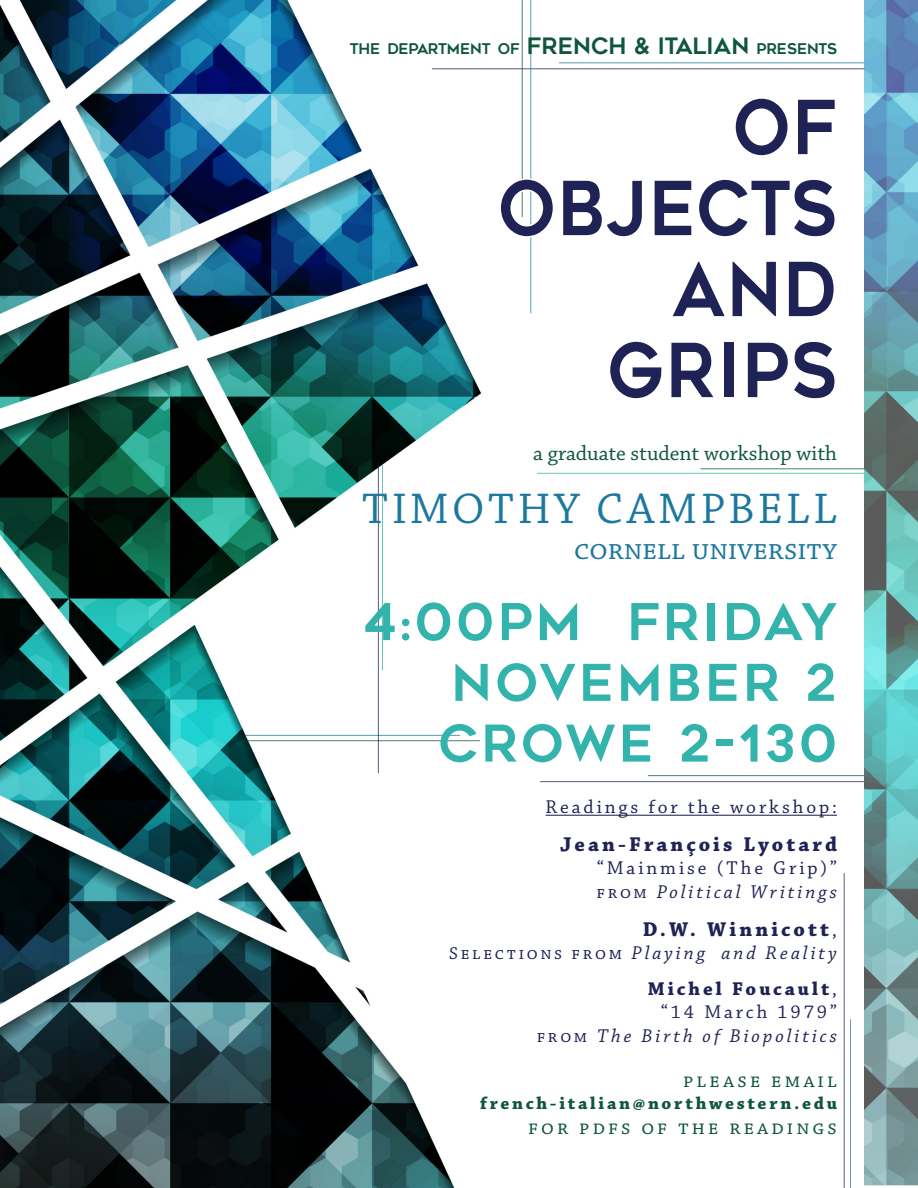
<style>
.page{position:relative;width:918px;height:1188px;background:#fff}
.page>*{position:absolute;margin:0;border:0;box-sizing:border-box;transform-origin:0 0}
.t1{font:74.25px "Geometos";letter-spacing:.03em;color:#1f2254;scale:.92 1}
.t2{font:74.25px "Geometos";letter-spacing:.01em;color:#1f2254;scale:.92 1}
.t3{font:50.7px "Geometos";letter-spacing:.065em;color:#32b4ac}
.t4{font:45px "Chaparral Pro";letter-spacing:.08em;color:#1c789e}
.t5{font:30px "Chaparral Pro";color:#1c789e}
.t6{font:21.75px "Chaparral Pro";color:#0f563a}
.t7{font:700 21px "Chaparral Pro";letter-spacing:.15em;color:#1f2254}
.t8{font:21px "Chaparral Pro";letter-spacing:.15em;color:#0f563a}
.t9{font:italic 19.5px "Chaparral Pro";letter-spacing:.15em;color:#1f2254}
.t10{font:19.5px "Chaparral Pro";letter-spacing:.15em;color:#1f2254}
.t11{font:700 19.5px "Chaparral Pro";letter-spacing:.15em;color:#1f2254}
.t12{font:700 18px "Chaparral Pro";letter-spacing:.15em;color:#0f563a}
.t13{font:14.7px "Geometos";color:#0f563a}
.s1{font-size:22.5px}
.s2{font-style:normal;font-size:18px}
.s3{font-weight:400;font-size:19.5px}
.s4{font-weight:400}
</style>
<div class="page">
<img style="left:0;top:0;width:864px;height:1188px">
<img style="left:864px;top:0;width:54px;height:1186px">
<div style="left:631px;top:0;width:211px;height:1188px;background:#fff"></div>
<hr style="left:540px;top:781px;width:324px;height:1px;background:#1f2254">
<hr style="left:648px;top:775px;width:216px;height:1px;background:#0f563a">
<hr style="left:245px;top:735px;width:215px;height:1px;background:#1c789e">
<hr style="left:248px;top:740px;width:232px;height:1px;background:#0f563a">
<hr style="left:432px;top:69px;width:432px;height:1px;background:#1f2254">
<hr style="left:559px;top:63px;width:305px;height:1px;background:#1c789e">
<hr style="left:378px;top:465px;width:1px;height:308px;background:#1f2254">
<hr style="left:382px;top:465px;width:1px;height:205px;background:#32b4ac">
<hr style="left:844px;top:873px;width:1px;height:315px;background:#1f2254">
<hr style="left:850px;top:1020px;width:1px;height:168px;background:#1c789e">
<hr style="left:522px;top:0;width:1px;height:217px;background:#0f563a">
<hr style="left:530px;top:0;width:1px;height:313px;background:#1c789e">
<hr style="left:537px;top:473px;width:327px;height:1px;background:#32b4ac">
<hr style="left:701px;top:469px;width:163px;height:1px;background:#0f563a">
<hr style="left:546px;top:815px;width:291px;height:1px;background:#1f2254">
<svg style="left:498px;top:177px;width:133px;height:62px"></svg>
<svg style="left:607px;top:259px;width:24px;height:142px"></svg>
<p class="t13" style="left:349px;top:40px;width:489px">THE DEPARTMENT OF <span class="s1">FRENCH &amp; ITALIAN</span> PRESENTS</p>
<p class="t1" style="left:733px;top:86px;width:115px">OF</p>
<p class="t2" style="left:498px;top:167px;width:370px">OBJECTS</p>
<p class="t1" style="left:672px;top:248px;width:181px">AND</p>
<p class="t1" style="left:608px;top:329px;width:251px">GRIPS</p>
<p class="t6" style="left:533px;top:441px;width:305px">a graduate student workshop with</p>
<p class="t4" style="left:362px;top:484px;width:476px">TIMOTHY CAMPBELL</p>
<p class="t5" style="left:574px;top:533px;width:264px">cornell university</p>
<p class="t3" style="left:363px;top:593px;width:476px">4:00PM FRIDAY</p>
<p class="t3" style="left:451px;top:654px;width:387px">NOVEMBER 2</p>
<p class="t3" style="left:438px;top:715px;width:400px">CROWE 2-130</p>
<p class="t10" style="left:546px;top:796px;width:293px">Readings for the workshop:</p>
<p class="t7" style="left:560px;top:832px;width:278px">Jean-François Lyotard</p>
<p class="t10" style="left:597px;top:858px;width:242px">“Mainmise (The Grip)”</p>
<p class="t9" style="left:596px;top:881px;width:242px"><span class="s2">from</span> Political Writings</p>
<p class="t7" style="left:643px;top:917px;width:196px">D.W. Winnicott<span class="s3">,</span></p>
<p class="t9" style="left:449px;top:942px;width:389px"><span class="s2">Selections from</span> Playing and Reality</p>
<p class="t11" style="left:648px;top:977px;width:191px">Michel Foucault<span class="s4">,</span></p>
<p class="t10" style="left:661px;top:1002px;width:178px">“14 March 1979”</p>
<p class="t9" style="left:537px;top:1025px;width:302px"><span class="s2">from</span> The Birth of Biopolitics</p>
<p class="t8" style="left:683px;top:1069px;width:155px">please email</p>
<p class="t12" style="left:480px;top:1093px;width:358px">french-italian@northwestern.edu</p>
<p class="t8" style="left:528px;top:1116px;width:310px">for pdfs of the readings</p>
</div>
